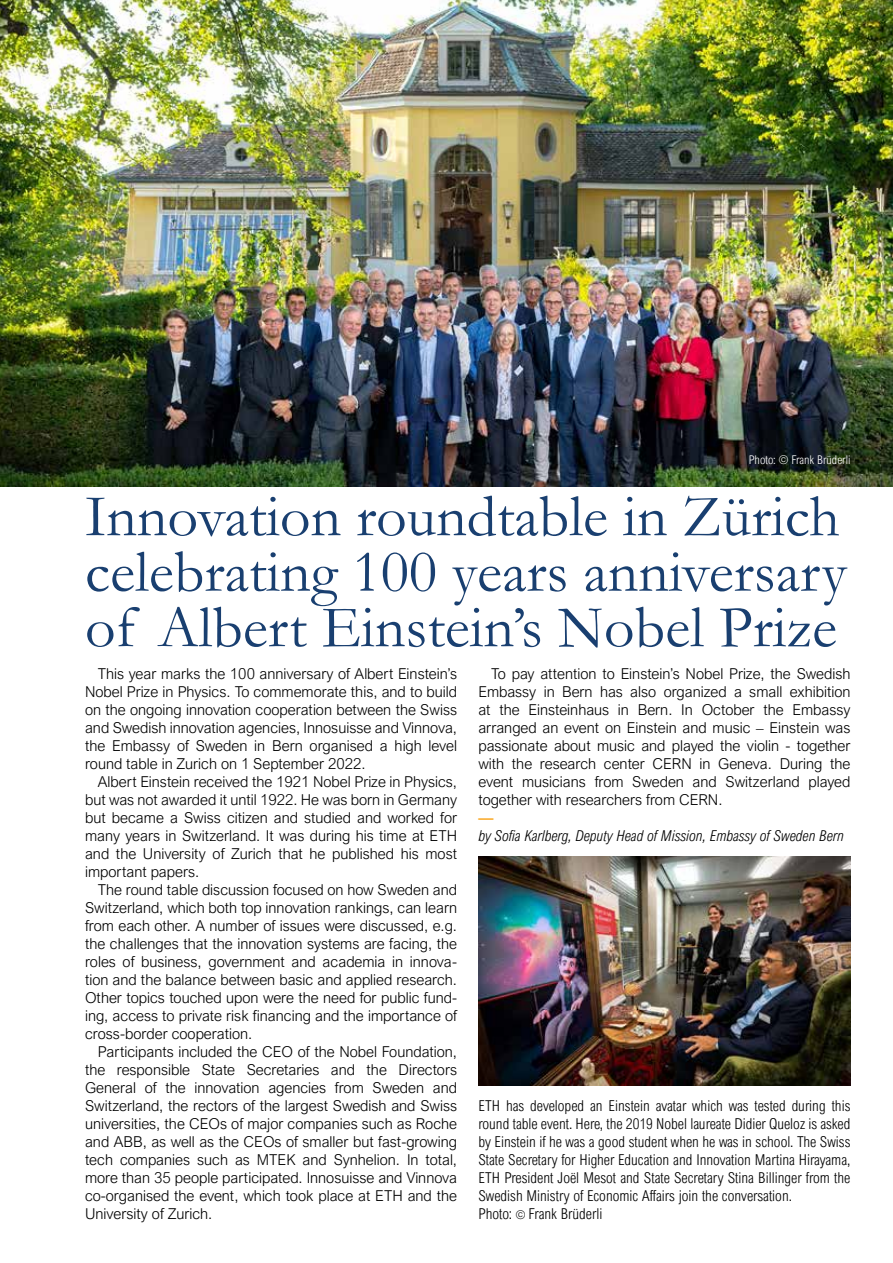
<style>
.page{position:relative;width:893px;height:1263px;background:#fff}
.page>*{position:absolute;margin:0;border:0;box-sizing:border-box;transform-origin:0 0}
.t1{font:60px/55.5px "Garamond";color:#193f70;text-align:justify}
.t2{font:300 15px/18px "Arial Nova";color:#000;text-align:justify}
.t3{font:300 15px/18px "Arial Nova Cond";color:#000}
.t4{font:italic 300 15px "Arial Nova Cond";color:#000}
.t5{font:700 15px "Arial Nova";color:#faab2c}
.t6{font:300 12px "Arial Nova Cond";color:#fff}
.s1{font-size:12px}
</style>
<div class="page">
<img style="left:0;top:0;width:893px;height:486px">
<img style="left:478px;top:856px;width:372px;height:230px">
<p class="t6" style="left:749px;top:453px;width:103px">Photo: © Frank Brüderli</p>
<h1 class="t1" style="left:85px;top:487px;width:763px">Innovation roundtable in Zürich celebrating 100 years anniversary of Albert Einstein’s Nobel Prize</h1>
<p class="t2" style="left:85px;top:664px;width:374px;text-indent:13px">This year marks the 100 anniversary of Albert Einstein’s Nobel Prize in Physics. To commemorate this, and to build on the ongoing innovation cooperation between the Swiss and Swedish innovation agencies, Innosuisse and Vinnova, the Embassy of Sweden in Bern organised a high level round table in Zurich on 1 September 2022.</p>
<p class="t2" style="left:85px;top:772px;width:374px;text-indent:13px">Albert Einstein received the 1921 Nobel Prize in Physics, but was not awarded it until 1922. He was born in Germany but became a Swiss citizen and studied and worked for many years in Switzerland. It was during his time at ETH and the University of Zurich that he published his most important papers.</p>
<p class="t2" style="left:85px;top:880px;width:374px;text-indent:13px">The round table discussion focused on how Sweden and Switzerland, which both top innovation rankings, can learn from each other. A number of issues were discussed, e.g. the challenges that the innovation systems are facing, the roles of business, government and academia in innova&shy;tion and the balance between basic and applied research.<br>Other topics touched upon were the need for public fund&shy;ing, access to private risk financing and the importance of cross-border cooperation.</p>
<p class="t2" style="left:85px;top:1042px;width:374px;text-indent:13px">Participants included the CEO of the Nobel Foundation, the responsible State Secretaries and the Directors General of the innovation agencies from Sweden and Switzerland, the rectors of the largest Swedish and Swiss universities, the CEOs of major companies such as Roche and ABB, as well as the CEOs of smaller but fast-growing tech companies such as MTEK and Synhelion. In total, more than 35 people participated. Innosuisse and Vinnova co-organised the event, which took place at ETH and the University of Zurich.</p>
<p class="t2" style="left:478px;top:664px;width:374px;text-indent:13px">To pay attention to Einstein’s Nobel Prize, the Swedish Embassy in Bern has also organized a small exhibition at the Einsteinhaus in Bern. In October the Embassy arranged an event on Einstein and music – Einstein was passionate about music and played the violin - together with the research center CERN in Geneva. During the event musicians from Sweden and Switzerland played together with researchers from CERN.</p>
<p class="t5" style="left:478px;top:808px;width:16px">—</p>
<p class="t4" style="left:478px;top:826px;width:367px">by Sofia Karlberg, Deputy Head of Mission, Embassy of Sweden Bern</p>
<p class="t3" style="left:478px;top:1096px;width:374px">ETH has developed an Einstein avatar which was tested during this round table event. Here, the 2019 Nobel laureate Didier Queloz is asked by Einstein if he was a good student when he was in school. The Swiss State Secretary for Higher Education and Innovation Martina Hirayama, ETH President Joël Mesot and State Secretary Stina Billinger from the Swedish Ministry of Economic Affairs join the conversation.<br>Photo: <span class="s1">©</span> Frank Brüderli</p>
</div>
